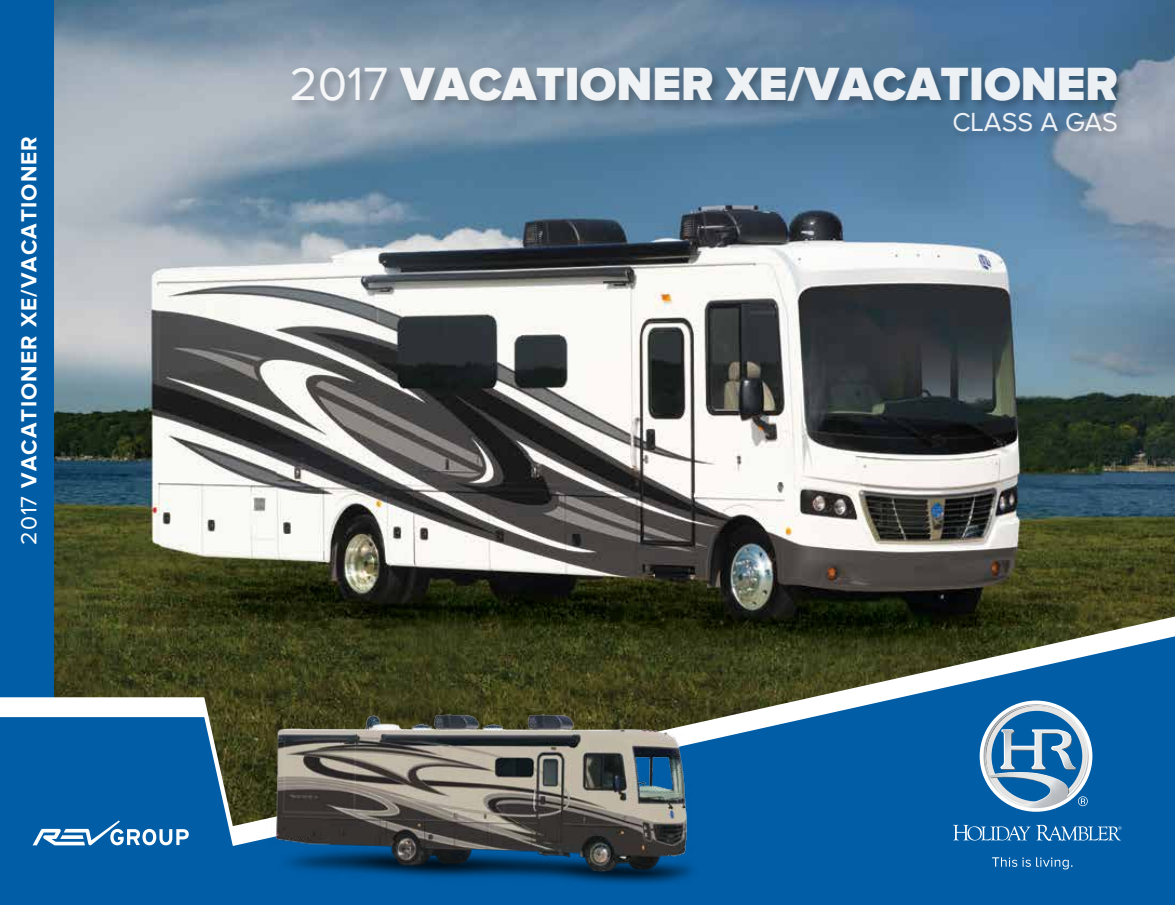
<style>
.page{position:relative;width:1175px;height:905px;background:#fff}
.page>*{position:absolute;margin:0;border:0;box-sizing:border-box;transform-origin:0 0}
.t1{font:900 48px "Proxima NW01";color:#fff}
.t2{font:27px "Proxima NW01 Alt Reg";color:#fff}
.t3{font:700 22.5px "Proxima NW01 Alt";letter-spacing:.05em;color:#fff}
.s1{font-family:"Proxima NW01 Alt Reg";font-weight:400;font-size:22.95px}
.s2{font-family:"Proxima NW01 Alt Reg";font-weight:400}
</style>
<div class="page">
<img style="left:54px;top:0;width:1120px;height:616px">
<div style="left:0;top:846px;width:1174px;height:58px;background:#005da6"></div>
<div style="left:289px;top:63px;width:839px;height:51px;background:#000;opacity:.3"></div>
<svg style="left:992px;top:857px;width:38px;height:9px"></svg>
<svg style="left:1036px;top:857px;width:36px;height:12px"></svg>
<div style="left:0;top:0;width:54px;height:616px;background:#005da6"></div>
<div style="left:950px;top:110px;width:178px;height:34px;background:#000;opacity:.3"></div>
<svg style="left:0;top:616px;width:1174px;height:230px;background:#315e73"></svg>
<img style="left:261px;top:707px;width:448px;height:177px">
<p class="t3" style="left:16px;top:545px;width:410px;rotate:-90deg"><span class="s1">2017</span> VACATIONER XE/VACATIONER</p>
<p class="t1" style="left:290px;top:56px;width:830px"><span class="s2">2017</span> VACATIONER XE/VACATIONER</p>
<p class="t2" style="left:952px;top:107px;width:167px">CLASS A GAS</p>
</div>
